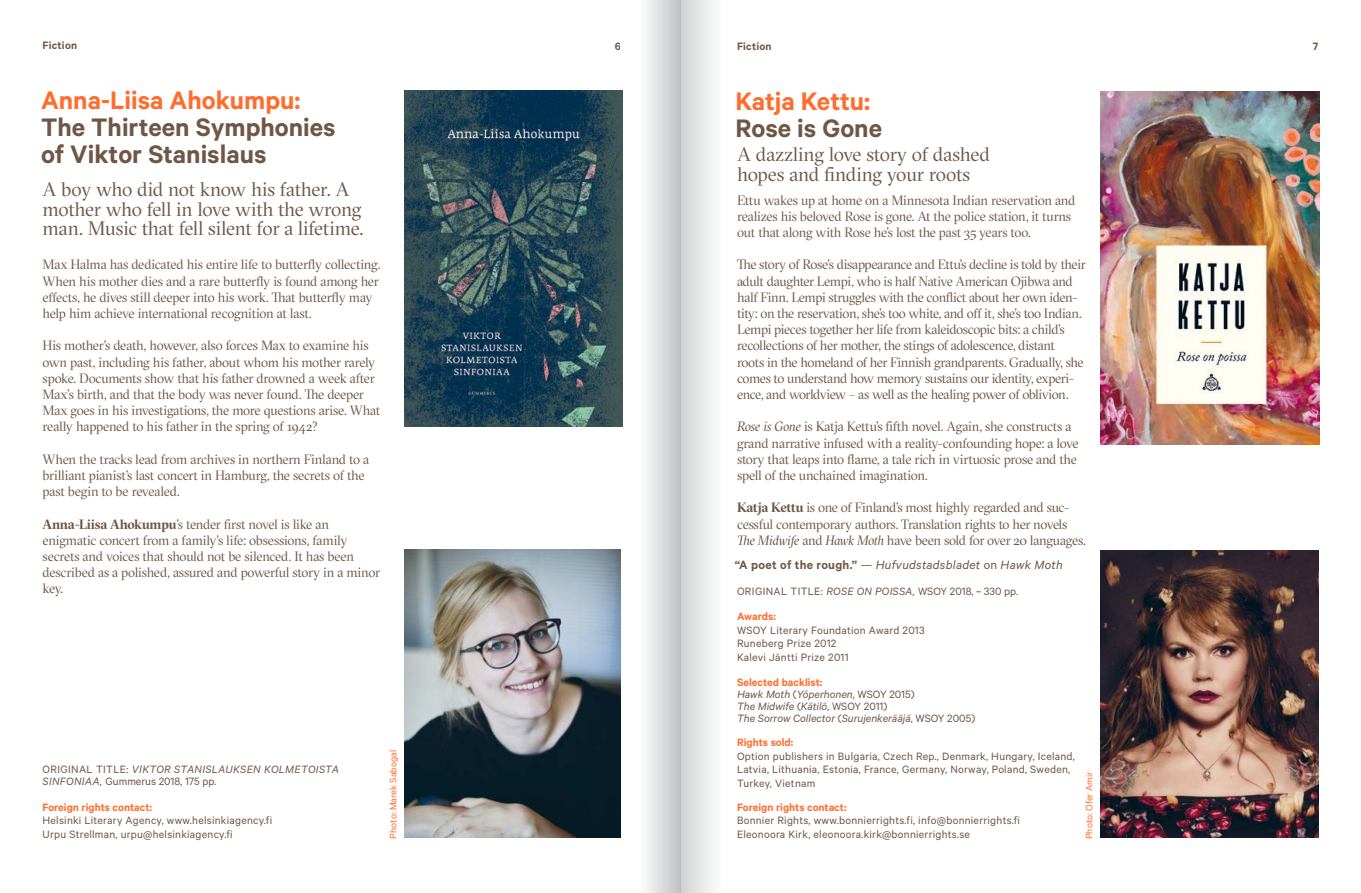
<style>
.page{position:relative;width:1361px;height:893px;background:#fff}
.page>*{position:absolute;margin:0;border:0;box-sizing:border-box;transform-origin:0 0}
.t1{font:600 28.5px/27px "Calibre";color:#705745}
.t2{font:600 28.5px "Calibre";color:#ff6d2e}
.t3{font:19.5px/19.5px "GT Sectra Fine";letter-spacing:-.015em;color:#705745}
.t4{font:13.5px/16.2px "GT Sectra Fine";letter-spacing:-.02em;color:#705745}
.t5{font:italic 13.5px "Calibre";letter-spacing:.02em;color:#705745}
.t6{font:12px/13.5px "Calibre";letter-spacing:.02em;color:#705745}
.t7{font:italic 12px/12px "Calibre";color:#705745}
.t8{font:italic 12px/12px "Calibre";letter-spacing:.03em;color:#705745}
.t9{font:600 12px "Calibre";color:#ff6d2e}
.t10{font:600 12px "Calibre";letter-spacing:.02em;color:#705745}
.t11{font:10.5px "Calibre";color:#ff6d2e}
.s1{font-weight:700}
.s2{font-style:normal}
.s3{font-style:italic}
.s4{font-weight:600;font-style:normal}
.s5{font-weight:600;color:#ff6d2e}
.s6{font-weight:600;font-style:normal;color:#ff6d2e}
</style>
<div class="page">
<div style="left:680px;top:0;width:60px;height:893px;background:linear-gradient(to right,#d5d6d7,#fff)"></div>
<div style="left:621px;top:0;width:59px;height:893px;background:linear-gradient(to right,#fff,#c7c8ca)"></div>
<img style="left:404px;top:91px;width:218px;height:335px">
<img style="left:404px;top:550px;width:217px;height:288px">
<img style="left:1100px;top:91px;width:219px;height:353px">
<img style="left:1101px;top:551px;width:217px;height:287px">
<p class="t10" style="left:43px;top:38px;width:36px">Fiction</p>
<h1 class="t2" style="left:41px;top:84px;width:261px">Anna-Liisa Ahokumpu:</h1>
<h1 class="t1" style="left:41px;top:113px;width:296px">The Thirteen Symphonies of Viktor Stanislaus</h1>
<h2 class="t3" style="left:43px;top:180px;width:322px">A boy who did not know his father. A mother who fell in love with the wrong man. Music that fell silent for a lifetime.</h2>
<p class="t4" style="left:43px;top:256px;width:339px">Max Halma has dedicated his entire life to butterfly collecting.<br>When his mother dies and a rare butterfly is found among her effects, he dives still deeper into his work. That butterfly may help him achieve international recognition at last.</p>
<p class="t4" style="left:43px;top:337px;width:339px">His mother’s death, however, also forces Max to examine his own past, including his father, about whom his mother rarely spoke. Documents show that his father drowned a week after Max’s birth, and that the body was never found. The deeper Max goes in his investigations, the more questions arise. What really happened to his father in the spring of 1942?</p>
<p class="t4" style="left:43px;top:451px;width:328px">When the tracks lead from archives in northern Finland to a brilliant pianist’s last concert in Hamburg, the secrets of the past begin to be revealed.</p>
<p class="t4" style="left:43px;top:516px;width:339px"><span class="s1">Anna-Liisa Ahokumpu</span>’s tender first novel is like an enigmatic concert from a family’s life: obsessions, family secrets and voices that should not be silenced. It has been described as a polished, assured and powerful story in a minor key.</p>
<p class="t8" style="left:43px;top:763px;width:298px"><span class="s2">ORIGINAL TITLE:</span> VIKTOR STANISLAUKSEN KOLMETOISTA<br>SINFONIAA, <span class="s2">Gummerus 2018, 175 pp</span>.</p>
<p class="t9" style="left:43px;top:800px;width:111px">Foreign rights contact:</p>
<p class="t6" style="left:43px;top:813px;width:231px">Helsinki Literary Agency, www.helsinkiagency.fi<br>Urpu Strellman, urpu@helsinkiagency.fi</p>
<p class="t11" style="left:387px;top:838px;width:90px;rotate:-90deg">Photo: Marek Sabogal</p>
<p class="t10" style="left:737px;top:39px;width:36px">Fiction</p>
<p class="t10" style="left:615px;top:39px;width:8px">6</p>
<p class="t10" style="left:1313px;top:39px;width:7px">7</p>
<h1 class="t2" style="left:735px;top:84px;width:136px">Katja Kettu:</h1>
<h1 class="t1" style="left:735px;top:113px;width:148px">Rose is Gone</h1>
<h2 class="t3" style="left:737px;top:144px;width:254px">A dazzling love story of dashed hopes and finding your roots</h2>
<p class="t4" style="left:737px;top:192px;width:340px">Ettu wakes up at home on a Minnesota Indian reservation and realizes his beloved Rose is gone. At the police station, it turns out that along with Rose he’s lost the past 35 years too.</p>
<p class="t4" style="left:737px;top:256px;width:350px">The story of Rose’s disappearance and Ettu’s decline is told by their adult daughter Lempi, who is half Native American Ojibwa and half Finn. Lempi struggles with the conflict about her own iden&shy;tity: on the reservation, she’s too white, and off it, she’s too Indian.<br>Lempi pieces together her life from kaleidoscopic bits: a child’s recollections of her mother, the stings of adolescence, distant<br>roots in the homeland of her Finnish grandparents. Gradually, she comes to understand how memory sustains our identity, experi&shy;ence, and worldview – as well as the healing power of oblivion.</p>
<p class="t4" style="left:737px;top:418px;width:343px"><span class="s3">Rose is Gone</span> is Katja Kettu’s fifth novel. Again, she constructs a grand narrative infused with a reality-confounding hope: a love story that leaps into flame, a tale rich in virtuosic prose and the spell of the unchained imagination.</p>
<p class="t4" style="left:737px;top:499px;width:350px"><span class="s1">Katja Kettu</span> is one of Finland’s most highly regarded and suc&shy;cessful contemporary authors. Translation rights to her novels<br><span class="s3">The Midwife</span> and <span class="s3">Hawk Moth</span> have been sold for over 20 languages.</p>
<p class="t5" style="left:734px;top:557px;width:329px"><span class="s4">“A poet of the rough.”</span> <span class="s2">—</span> Hufvudstadsbladet <span class="s2">on</span> Hawk Moth</p>
<p class="t6" style="left:737px;top:578px;width:282px;line-height:25.5px">ORIGINAL TITLE: <span class="s3">ROSE ON POISSA,</span> WSOY 2018, ~ 330 pp.<br><span class="s5">Awards:</span></p>
<p class="t6" style="left:737px;top:623px;width:189px">WSOY Literary Foundation Award 2013<br>Runeberg Prize 2012<br>Kalevi Jäntti Prize 2011</p>
<p class="t7" style="left:737px;top:676px;width:240px"><span class="s6">Selected backlist:<br></span>Hawk Moth <span class="s2">(</span>Yöperhonen<span class="s2">, WSOY 2015)<br></span>The Midwife <span class="s2">(</span>Kätilö<span class="s2">, WSOY 2011)<br></span>The Sorrow Collector <span class="s2">(</span>Surujenkerääjä<span class="s2">, WSOY 2005)</span></p>
<p class="t9" style="left:737px;top:735px;width:58px">Rights sold:</p>
<p class="t6" style="left:737px;top:749px;width:339px">Option publishers in Bulgaria, Czech Rep., Denmark, Hungary, Iceland,<br>Latvia, Lithuania, Estonia, France, Germany, Norway, Poland, Sweden,<br>Turkey, Vietnam</p>
<p class="t9" style="left:737px;top:800px;width:111px">Foreign rights contact:</p>
<p class="t6" style="left:737px;top:813px;width:284px">Bonnier Rights, www.bonnierrights.fi, info@bonnierrights.fi<br>Eleonoora Kirk, eleonoora.kirk@bonnierrights.se</p>
<p class="t11" style="left:1083px;top:839px;width:69px;rotate:-90deg">Photo: Ofer Amir</p>
</div>
